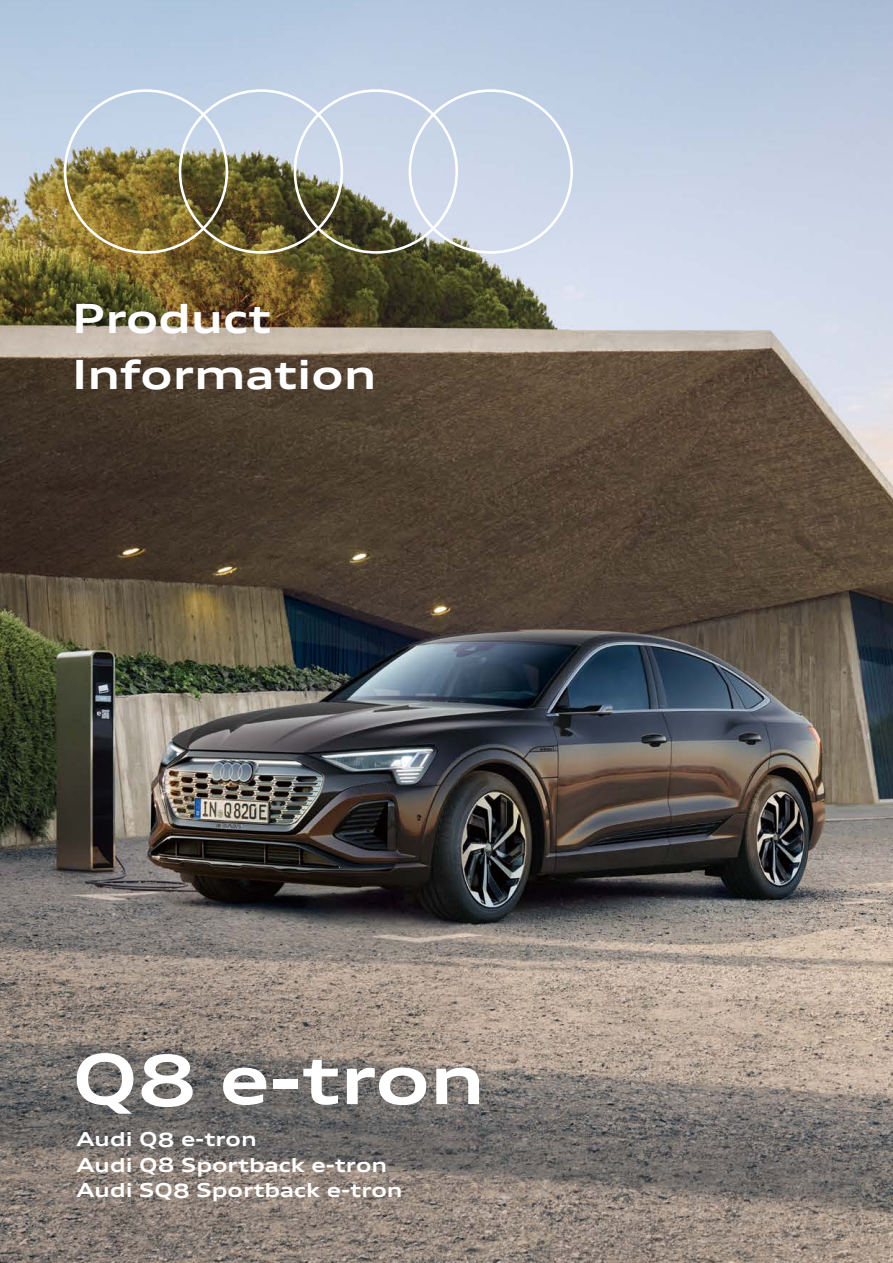
<style>
.page{position:relative;width:893px;height:1263px;background:#fff}
.page>*{position:absolute;margin:0;border:0;box-sizing:border-box;transform-origin:0 0}
.t1{font:700 expanded 68.85px "Audi Type";color:#fff}
.t2{font:700 expanded 40.5px/55.5px "Audi Type";color:#fff}
.t3{font:700 expanded 19.5px/25.5px "Audi Type";color:#fff}
.s1{font-size:70.2px}
.s2{font-size:19.8px}
</style>
<div class="page">
<img style="left:0;top:0;width:893px;height:1263px">
<img style="left:64px;top:89px;width:509px;height:165px">
<h2 class="t2" style="left:72px;top:290px;width:305px">Product<br>Information</h2>
<h1 class="t1" style="left:72px;top:1036px;width:414px">Q<span class="s1">8</span> e-tron</h1>
<p class="t3" style="left:77px;top:1126px;width:327px">Audi Q<span class="s2">8</span> e-tron<br>Audi Q<span class="s2">8</span> Sportback e-tron<br>Audi SQ<span class="s2">8</span> Sportback e-tron</p>
</div>
